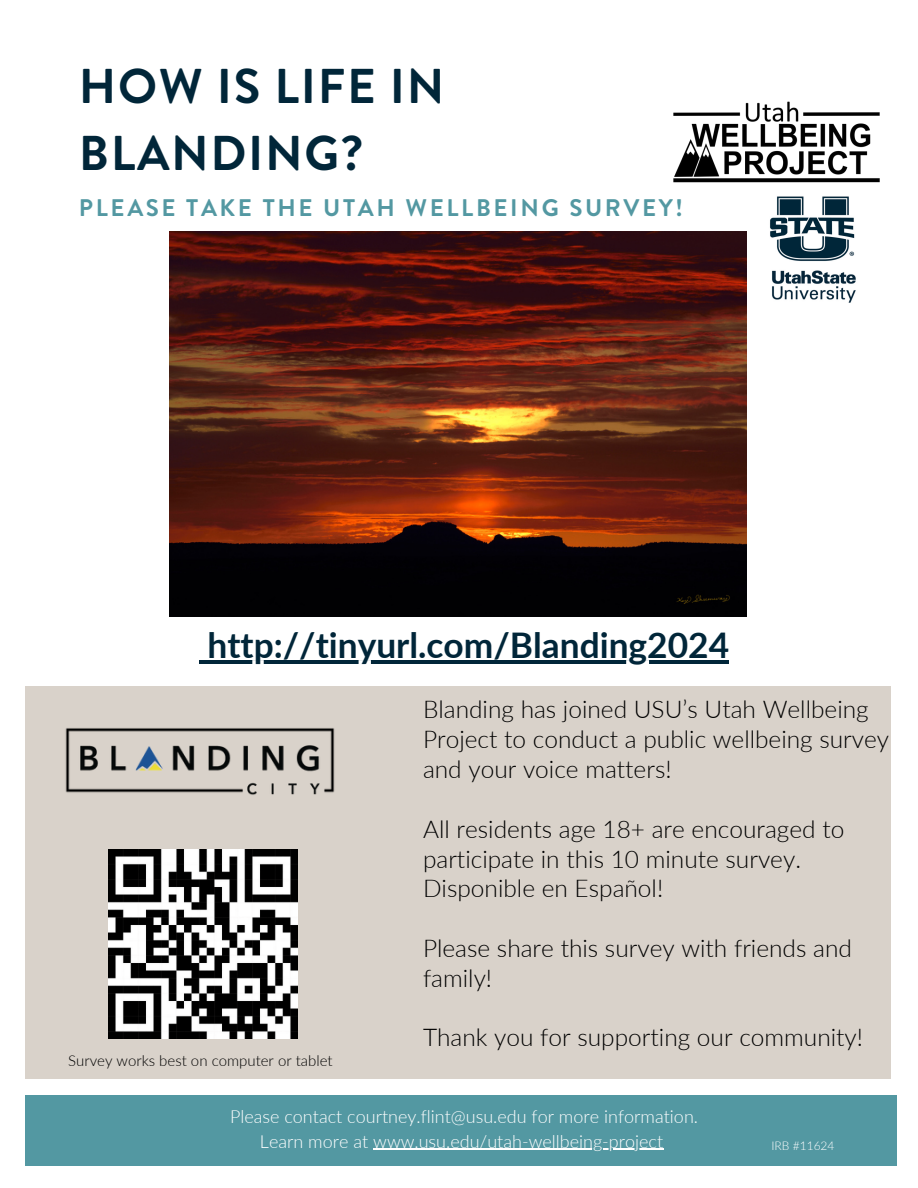
<style>
.page{position:relative;width:918px;height:1188px;background:#fff}
.page>*{position:absolute;margin:0;border:0;box-sizing:border-box;transform-origin:0 0}
.t1{font:700 48.75px/67.5px "Brandon Grotesque";letter-spacing:.035em;color:#012639}
.t2{font:700 35.25px "Lato";color:#012639}
.t3{font:300 24.45px/29.8px "Lato";color:#000}
.t4{font:700 24px "Brandon Grotesque";letter-spacing:.11em;color:#5398a2}
.t5{font:300 18px/24.8px "Lato";color:#fff;text-align:center}
.t6{font:300 15px "Lato";color:#000}
.t7{font:300 12px "Lato";color:#fff}
</style>
<div class="page">
<div style="left:25px;top:1095px;width:872px;height:71px;background:#5398a2"></div>
<div style="left:25px;top:686px;width:865px;height:392px;background:#d9d2ca"></div>
<img style="left:673px;top:101px;width:207px;height:82px">
<img style="left:770px;top:196px;width:86px;height:107px">
<img style="left:169px;top:232px;width:578px;height:385px">
<img style="left:65px;top:728px;width:270px;height:67px">
<img style="left:108px;top:850px;width:189px;height:189px">
<svg style="left:199px;top:661px;width:9px;height:3px"></svg>
<hr style="left:208px;top:661px;width:521px;height:3px;background:#012639">
<hr style="left:373px;top:1149px;width:290px;height:1px;background:#fff">
<h2 class="t1" style="left:79px;top:53px;width:367px">HOW IS LIFE IN<br>BLANDING?</h2>
<p class="t4" style="left:79px;top:191px;width:606px">PLEASE TAKE THE UTAH WELLBEING SURVEY!</p>
<h6 class="t2" style="left:208px;top:624px;width:523px">http://tinyurl.com/Blanding2024</h6>
<h4 class="t3" style="left:423px;top:694px;width:468px">Blanding has joined USU’s Utah Wellbeing<br>Project to conduct a public wellbeing survey and your voice matters!</h4>
<h4 class="t3" style="left:423px;top:813px;width:423px">All residents age 18+ are encouraged to participate in this 10 minute survey.<br>Disponible en Español!</h4>
<h4 class="t3" style="left:423px;top:933px;width:430px">Please share this survey with friends and family!</h4>
<h4 class="t3" style="left:423px;top:1022px;width:442px">Thank you for supporting our community!</h4>
<p class="t6" style="left:68px;top:1051px;width:266px">Survey works best on computer or tablet</p>
<h5 class="t5" style="left:230px;top:1103px;width:470px">Please contact courtney.flint@usu.edu for more information.<br>Learn more at www.usu.edu/utah-wellbeing-project</h5>
<p class="t7" style="left:772px;top:1138px;width:65px">IRB #11624</p>
</div>
